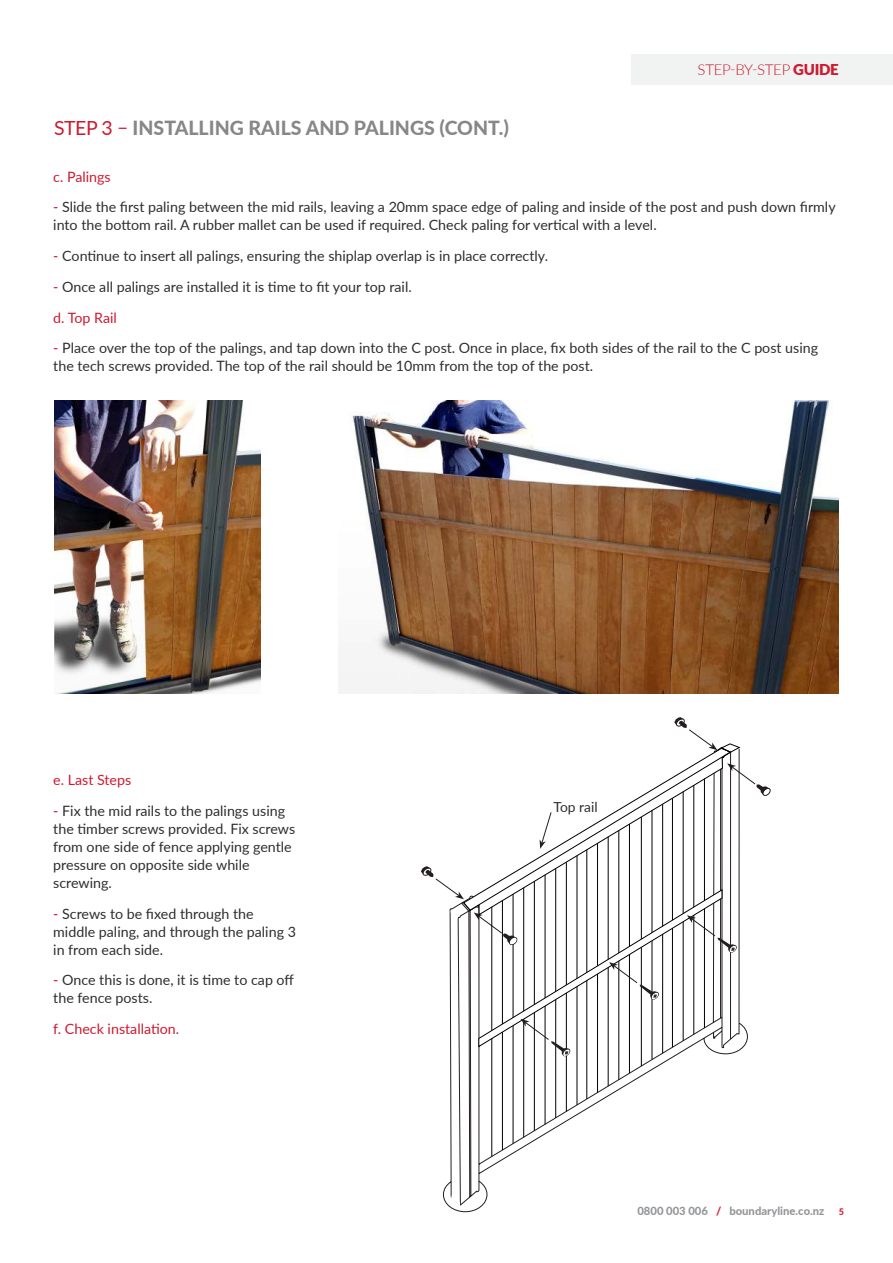
<style>
.page{position:relative;width:893px;height:1263px;background:#fff}
.page>*{position:absolute;margin:0;border:0;box-sizing:border-box;transform-origin:0 0}
.t1{font:800 19.5px "Lato";color:#858789}
.t2{font:300 15px "Lato";letter-spacing:-.02em;color:#ce1a30}
.t3{font:14.25px/18px "Lato";color:#302d2f}
.t4{font:14.25px "Lato";color:#ce1a30}
.t5{font:13.8px "Lato";color:#302d2f}
.t6{font:800 11.25px "Lato";color:#939598}
.t7{font:800 9px "Lato";color:#ce1a30}
.s1{font-weight:900}
.s2{font-weight:400;color:#ce1a30}
.s3{color:#ce1a30}
</style>
<div class="page">
<div style="left:631px;top:54px;width:262px;height:30px;background:#f1f2f2"></div>
<svg style="left:443px;top:693px;width:305px;height:519px"></svg>
<hr style="left:491px;top:907px;width:1px;height:249px;background:#000">
<hr style="left:502px;top:900px;width:1px;height:250px;background:#000">
<hr style="left:545px;top:875px;width:1px;height:249px;background:#000">
<hr style="left:597px;top:843px;width:1px;height:249px;background:#000">
<hr style="left:523px;top:888px;width:1px;height:249px;background:#000">
<hr style="left:566px;top:862px;width:1px;height:249px;background:#000">
<hr style="left:652px;top:810px;width:1px;height:249px;background:#000">
<hr style="left:618px;top:830px;width:1px;height:250px;background:#000">
<hr style="left:513px;top:894px;width:1px;height:249px;background:#000">
<hr style="left:555px;top:868px;width:1px;height:250px;background:#000">
<hr style="left:641px;top:817px;width:1px;height:249px;background:#000">
<hr style="left:608px;top:837px;width:1px;height:249px;background:#000">
<hr style="left:534px;top:881px;width:1px;height:250px;background:#000">
<hr style="left:586px;top:850px;width:1px;height:249px;background:#000">
<hr style="left:577px;top:856px;width:1px;height:249px;background:#000">
<hr style="left:629px;top:824px;width:1px;height:249px;background:#000">
<img style="left:54px;top:401px;width:206px;height:292px">
<img style="left:339px;top:401px;width:500px;height:292px">
<svg style="left:451px;top:1195px;width:9px;height:11px"></svg>
<svg style="left:421px;top:717px;width:350px;height:340px"></svg>
<p class="t2" style="left:698px;top:59px;width:143px">STEP-BY-STEP <span class="s1">GUIDE</span></p>
<h1 class="t1" style="left:54px;top:113px;width:456px"><span class="s2">STEP 3 –</span> INSTALLING RAILS AND PALINGS (CONT.)</h1>
<p class="t4" style="left:53px;top:170px;width:59px">c. Palings</p>
<p class="t3" style="left:53px;top:197px;width:784px"><span class="s3">-</span> Slide the first paling between the mid rails, leaving a 20mm space edge of paling and inside of the post and push down firmly into the bottom rail. A rubber mallet can be used if required. Check paling for vertical with a level.</p>
<p class="t3" style="left:53px;top:246px;width:496px"><span class="s3">-</span> Continue to insert all palings, ensuring the shiplap overlap is in place correctly.</p>
<p class="t3" style="left:53px;top:271px;width:360px;line-height:30.8px"><span class="s3">-</span> Once all palings are installed it is time to fit your top rail. <span class="s3">d. Top Rail</span></p>
<p class="t3" style="left:53px;top:339px;width:766px"><span class="s3">-</span> Place over the top of the palings, and tap down into the C post. Once in place, fix both sides of the rail to the C post using the tech screws provided. The top of the rail should be 10mm from the top of the post.</p>
<p class="t4" style="left:53px;top:774px;width:80px">e. Last Steps</p>
<p class="t3" style="left:53px;top:803px;width:243px"><span class="s3">-</span> Fix the mid rails to the palings using the timber screws provided. Fix screws from one side of fence applying gentle pressure on opposite side while screwing.</p>
<p class="t3" style="left:53px;top:904px;width:244px"><span class="s3">-</span> Screws to be fixed through the middle paling, and through the paling 3 in from each side.</p>
<p class="t3" style="left:53px;top:971px;width:242px"><span class="s3">-</span> Once this is done, it is time to cap off the fence posts.</p>
<p class="t4" style="left:53px;top:1019px;width:127px">f. Check installation.</p>
<p class="t5" style="left:554px;top:801px;width:45px">Top rail</p>
<p class="t6" style="left:637px;top:1206px;width:188px">0800 003 006 <span class="s3">/</span> boundaryline.co.nz</p>
<p class="t7" style="left:839px;top:1208px;width:7px">5</p>
</div>
